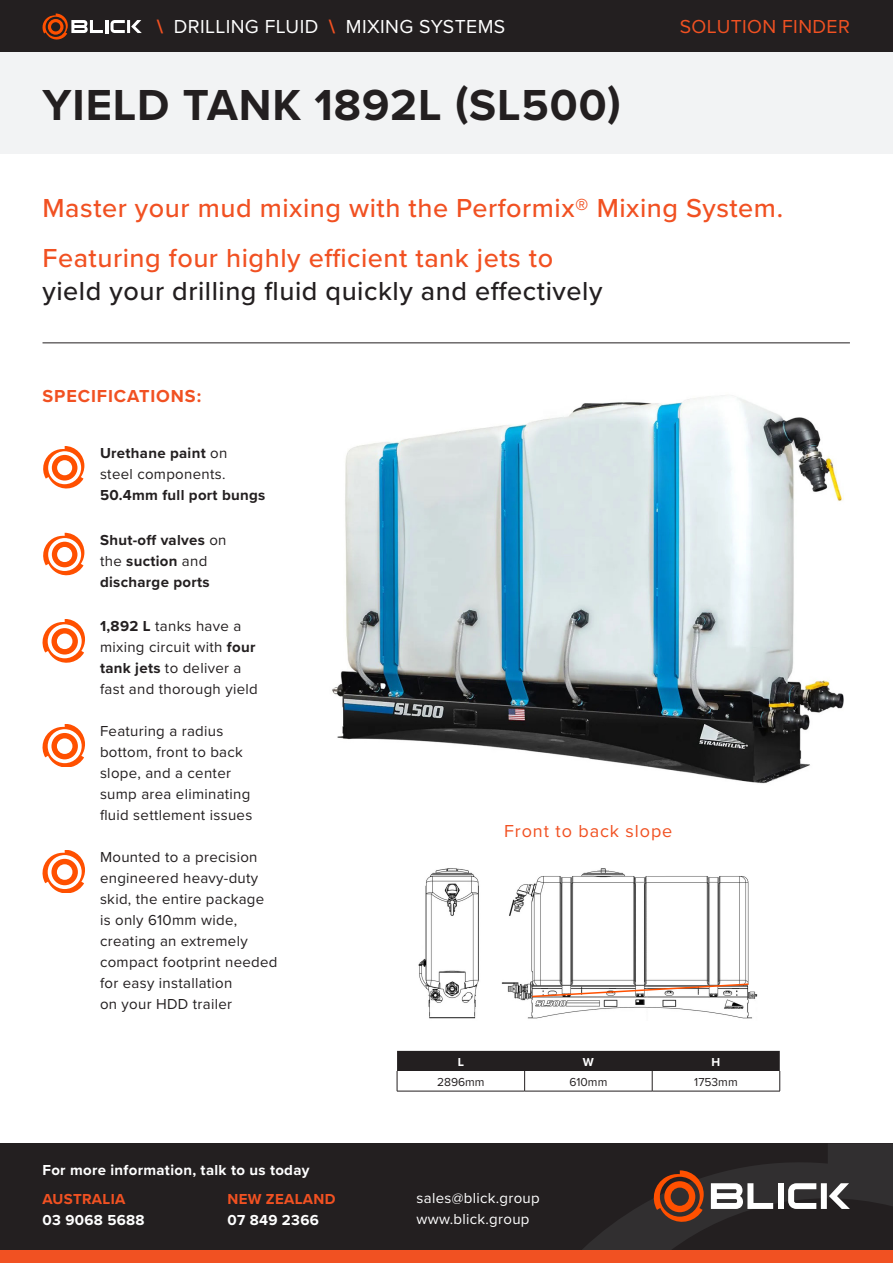
<style>
.page{position:relative;width:893px;height:1263px;background:#fff}
.page>*{position:absolute;margin:0;border:0;box-sizing:border-box;transform-origin:0 0}
.Body{font:700 45px "Proxima Nova";letter-spacing:.02em;color:#231f20}
.Body-2{font:500 27px/33px "Proxima Nova";letter-spacing:.02em;color:#231f20}
.Body-3{font:500 27px "Proxima Nova";letter-spacing:.02em;color:#f15122}
.Body-4{font:19.5px "Proxima Nova";letter-spacing:.02em;color:#fff}
.t1{font:19.5px "Proxima Nova";letter-spacing:.02em;color:#f15122}
.t2{font:18px "Proxima Nova";letter-spacing:.05em;color:#f15122}
.t3{font:700 18px "Proxima Nova";letter-spacing:.05em;color:#f15122}
.Body-5{font:15px/21px "Proxima Nova";letter-spacing:.02em;color:#231f20}
.Body-6{font:700 15px/21px "Proxima Nova";letter-spacing:.02em;color:#231f20}
.t4{font:700 15px "Proxima Nova";letter-spacing:.02em;color:#fff}
.t5{font:15px/21px "Proxima Nova";letter-spacing:.02em;color:#fff}
.t6{font:700 15px "Proxima Nova";letter-spacing:.02em;color:#f15122}
.t7{font:12px "Proxima Nova";color:#231f20}
.Table_Header{font:700 12px "Proxima Nova";color:#fff}
.s1{font-weight:700;color:#f15122}
.s2{color:#f15122}
.s3{font-weight:400}
.s4{font-weight:700}
</style>
<div class="page">
<div style="left:0;top:51px;width:893px;height:102px;background:#f2f3f4"></div>
<div style="left:0;top:0;width:893px;height:51px;background:#231f20"></div>
<div style="left:0;top:1143px;width:893px;height:107px;background:#231f20"></div>
<div style="left:0;top:1250px;width:893px;height:13px;background:#f15122"></div>
<svg style="left:582px;top:1144px;width:311px;height:106px"></svg>
<svg style="left:43px;top:14px;width:99px;height:26px"></svg>
<img style="left:332px;top:395px;width:512px;height:389px">
<svg style="left:43px;top:446px;width:41px;height:42px"></svg>
<hr style="left:43px;top:342px;width:807px;height:1px;background:#231f20">
<svg style="left:397px;top:1051px;width:383px;height:40px"></svg>
<hr style="left:397px;top:1091px;width:128px;height:1px;background:#231f20">
<hr style="left:525px;top:1091px;width:127px;height:1px;background:#231f20">
<hr style="left:652px;top:1091px;width:128px;height:1px;background:#231f20">
<svg style="left:43px;top:533px;width:41px;height:42px"></svg>
<svg style="left:43px;top:619px;width:42px;height:43px"></svg>
<img style="left:418px;top:868px;width:340px;height:151px">
<svg style="left:531px;top:983px;width:219px;height:15px"></svg>
<svg style="left:43px;top:724px;width:42px;height:43px"></svg>
<svg style="left:43px;top:850px;width:42px;height:43px"></svg>
<p class="Body-4" style="left:157px;top:12px;width:350px"><span class="s1">\</span> DRILLING FLUID <span class="s1">\</span> MIXING SYSTEMS</p>
<p class="Body" style="left:43px;top:71px;width:580px">YIELD TANK 1892L (SL500)</p>
<h3 class="t1" style="left:680px;top:12px;width:172px">SOLUTION FINDER</h3>
<p class="Body-3" style="left:43px;top:188px;width:742px">Master your mud mixing with the Performix® Mixing System.</p>
<p class="Body-2" style="left:43px;top:240px;width:561px"><span class="s2">Featuring four highly efficient tank jets to </span>yield your drilling fluid quickly and effectively</p>
<h2 class="t3" style="left:43px;top:382px;width:160px">SPECIFICATIONS:</h2>
<p class="Body-6" style="left:100px;top:442px;width:167px">Urethane paint <span class="s3">on<br>steel components.<br></span>50.4mm full port bungs</p>
<p class="Body-6" style="left:100px;top:529px;width:128px">Shut-off valves <span class="s3">on the</span> suction <span class="s3">and </span>discharge ports</p>
<p class="Body-5" style="left:100px;top:615px;width:159px"><span class="s4">1,892 L</span> tanks have a mixing circuit with <span class="s4">four tank jets</span> to deliver a fast and thorough yield</p>
<p class="Body-5" style="left:100px;top:720px;width:154px">Featuring a radius bottom, front to back slope, and a center sump area eliminating fluid settlement issues</p>
<p class="Body-5" style="left:100px;top:846px;width:179px">Mounted to a precision engineered heavy-duty skid, the entire package is only 610mm wide, creating an extremely compact footprint needed for easy installation<br>on your HDD trailer</p>
<p class="t4" style="left:43px;top:1159px;width:268px">For more information, talk to us today</p>
<p class="t6" style="left:227px;top:1187px;width:109px">NEW ZEALAND</p>
<p class="t4" style="left:227px;top:1208px;width:93px">07 849 2366</p>
<p class="t6" style="left:43px;top:1187px;width:84px">AUSTRALIA</p>
<p class="t4" style="left:43px;top:1208px;width:104px">03 9068 5688</p>
<h2 class="t2" style="left:504px;top:818px;width:170px">Front to back slope</h2>
<p class="Table_Header" style="left:458px;top:1053px;width:8px">L</p>
<p class="Table_Header" style="left:583px;top:1053px;width:13px">W</p>
<p class="Table_Header" style="left:712px;top:1053px;width:10px">H</p>
<p class="t7" style="left:437px;top:1073px;width:49px">2896mm</p>
<p class="t7" style="left:569px;top:1073px;width:39px">610mm</p>
<p class="t7" style="left:694px;top:1073px;width:45px">1753mm</p>
<p class="t5" style="left:417px;top:1187px;width:125px">sales@blick.group www.blick.group</p>
</div>
